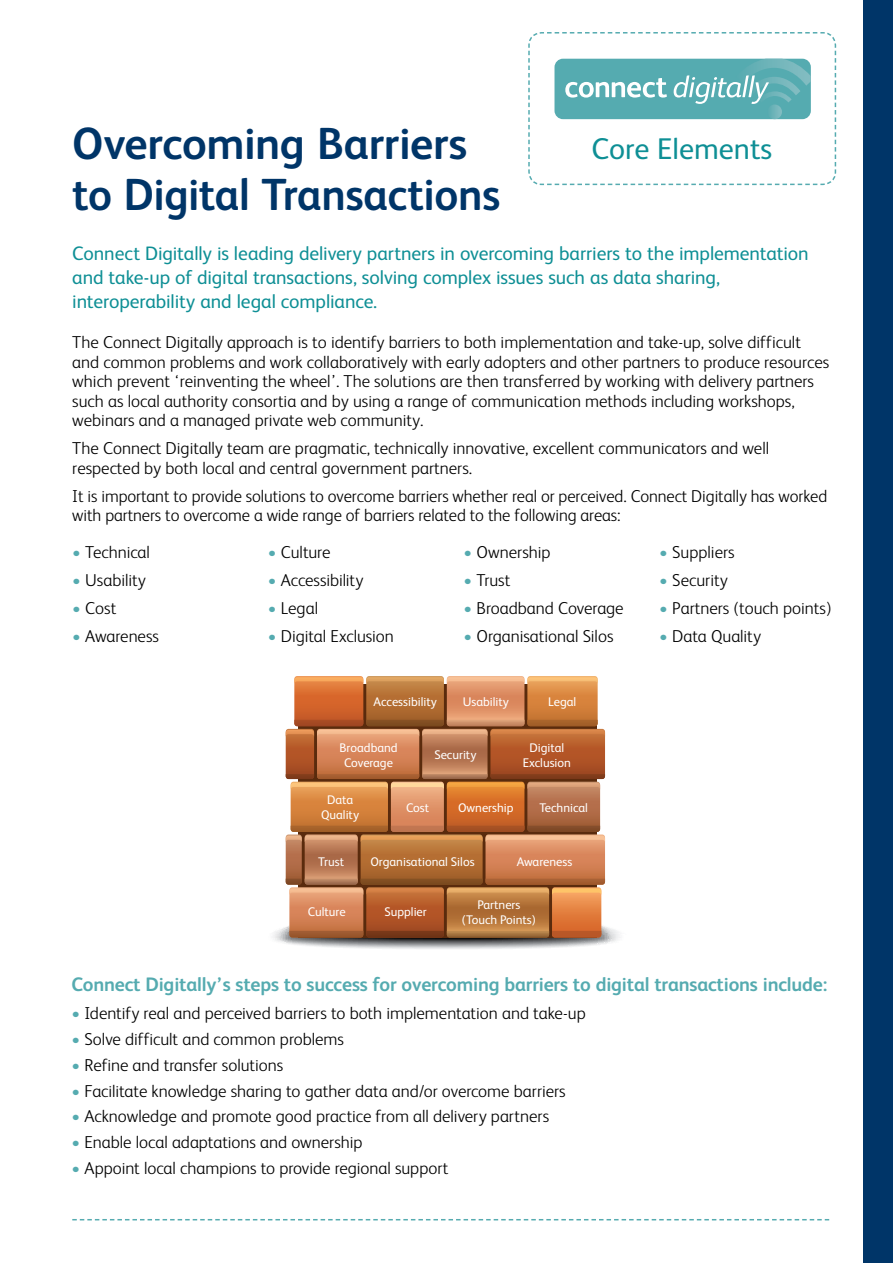
<style>
.page{position:relative;width:893px;height:1263px;background:#fff}
.page>*{position:absolute;margin:0;border:0;box-sizing:border-box;transform-origin:0 0}
.t1{font:700 45px/51px "FS Albert";letter-spacing:-.01em;color:#003568}
.t2{font:30px "FS Albert";color:#0e8f95}
.t3{font:19.5px/24px "FS Albert";letter-spacing:-.005em;color:#0e8f95}
.t4{font:700 19.5px "FS Albert";letter-spacing:-.01em;color:#55abb0}
.t5{font:300 17.25px/19.5px "FS Albert";color:#000}
.t6{font:12.6px/14.7px "FS Albert";color:#fff;text-align:center}
.s1{color:#55abb0}
</style>
<div class="page">
<div style="left:863px;top:0;width:30px;height:1263px;background:#003568"></div>
<svg style="left:528px;top:32px;width:309px;height:154px"></svg>
<div style="left:554px;top:59px;width:257px;height:60px;background:#55abb0;border-radius:8px"></div>
<svg style="left:767px;top:105px;width:15px;height:14px"></svg>
<svg style="left:565px;top:78px;width:102px;height:20px"></svg>
<svg style="left:674px;top:59px;width:137px;height:45px"></svg>
<svg style="left:72px;top:1219px;width:757px;height:1px"></svg>
<svg style="left:273px;top:676px;width:347px;height:273px;background:#c48459"></svg>
<h1 class="t1" style="left:72px;top:116px;width:429px">Overcoming Barriers to Digital Transactions</h1>
<h2 class="t2" style="left:591px;top:128px;width:182px">Core Elements</h2>
<p class="t3" style="left:72px;top:240px;width:738px">Connect Digitally is leading delivery partners in overcoming barriers to the implementation and take-up of digital transactions, solving complex issues such as data sharing, interoperability and legal compliance.</p>
<p class="t5" style="left:72px;top:332px;width:758px">The Connect Digitally approach is to identify barriers to both implementation and take-up, solve difficult and common problems and work collaboratively with early adopters and other partners to produce resources which prevent ‘reinventing the wheel’. The solutions are then transferred by working with delivery partners such as local authority consortia and by using a range of communication methods including workshops, webinars and a managed private web community.</p>
<p class="t5" style="left:72px;top:438px;width:698px">The Connect Digitally team are pragmatic, technically innovative, excellent communicators and well respected by both local and central government partners.</p>
<p class="t5" style="left:72px;top:485px;width:757px">It is important to provide solutions to overcome barriers whether real or perceived. Connect Digitally has worked with partners to overcome a wide range of barriers related to the following areas:</p>
<p class="t5" style="left:72px;top:541px;width:79px"><span class="s1">•</span> Technical</p>
<p class="t5" style="left:72px;top:569px;width:75px"><span class="s1">•</span> Usability</p>
<p class="t5" style="left:72px;top:597px;width:46px"><span class="s1">•</span> Cost</p>
<p class="t5" style="left:72px;top:625px;width:88px"><span class="s1">•</span> Awareness</p>
<p class="t5" style="left:268px;top:541px;width:64px"><span class="s1">•</span> Culture</p>
<p class="t5" style="left:268px;top:569px;width:97px"><span class="s1">•</span> Accessibility</p>
<p class="t5" style="left:268px;top:597px;width:52px"><span class="s1">•</span> Legal</p>
<p class="t5" style="left:268px;top:625px;width:127px"><span class="s1">•</span> Digital Exclusion</p>
<p class="t6" style="left:374px;top:694px;width:65px">Accessibility</p>
<p class="t5" style="left:464px;top:541px;width:88px"><span class="s1">•</span> Ownership</p>
<p class="t5" style="left:464px;top:569px;width:48px"><span class="s1">•</span> Trust</p>
<p class="t5" style="left:464px;top:597px;width:162px"><span class="s1">•</span> Broadband Coverage</p>
<p class="t5" style="left:464px;top:625px;width:151px"><span class="s1">•</span> Organisational Silos</p>
<p class="t6" style="left:463px;top:694px;width:48px">Usability</p>
<p class="t6" style="left:548px;top:694px;width:30px">Legal</p>
<p class="t6" style="left:339px;top:740px;width:60px">Broadband<br>Coverage</p>
<p class="t6" style="left:523px;top:740px;width:50px">Digital<br>Exclusion</p>
<p class="t6" style="left:434px;top:747px;width:44px">Security</p>
<p class="t6" style="left:321px;top:792px;width:39px">Data<br>Quality</p>
<p class="t6" style="left:458px;top:799px;width:57px">Ownership</p>
<p class="t6" style="left:539px;top:799px;width:50px">Technical</p>
<p class="t6" style="left:406px;top:799px;width:25px">Cost</p>
<p class="t6" style="left:318px;top:854px;width:28px">Trust</p>
<p class="t6" style="left:308px;top:904px;width:39px">Culture</p>
<p class="t6" style="left:370px;top:854px;width:106px">Organisational Silos</p>
<p class="t6" style="left:384px;top:904px;width:44px">Supplier</p>
<p class="t6" style="left:517px;top:854px;width:57px">Awareness</p>
<p class="t6" style="left:462px;top:897px;width:75px">Partners (Touch Points)</p>
<p class="t5" style="left:659px;top:541px;width:77px"><span class="s1">•</span> Suppliers</p>
<p class="t5" style="left:659px;top:569px;width:70px"><span class="s1">•</span> Security</p>
<p class="t5" style="left:659px;top:597px;width:174px"><span class="s1">•</span> Partners (touch points)</p>
<p class="t5" style="left:659px;top:625px;width:103px"><span class="s1">•</span> Data Quality</p>
<p class="t4" style="left:71px;top:971px;width:757px">Connect Digitally’s steps to success for overcoming barriers to digital transactions include:</p>
<p class="t5" style="left:71px;top:1002px;width:516px"><span class="s1">•</span> Identify real and perceived barriers to both implementation and take-up</p>
<p class="t5" style="left:71px;top:1028px;width:274px"><span class="s1">•</span> Solve difficult and common problems</p>
<p class="t5" style="left:71px;top:1054px;width:213px"><span class="s1">•</span> Refine and transfer solutions</p>
<p class="t5" style="left:71px;top:1080px;width:496px"><span class="s1">•</span> Facilitate knowledge sharing to gather data and/or overcome barriers</p>
<p class="t5" style="left:71px;top:1106px;width:479px"><span class="s1">•</span> Acknowledge and promote good practice from all delivery partners</p>
<p class="t5" style="left:71px;top:1132px;width:292px"><span class="s1">•</span> Enable local adaptations and ownership</p>
<p class="t5" style="left:71px;top:1158px;width:379px"><span class="s1">•</span> Appoint local champions to provide regional support</p>
</div>
